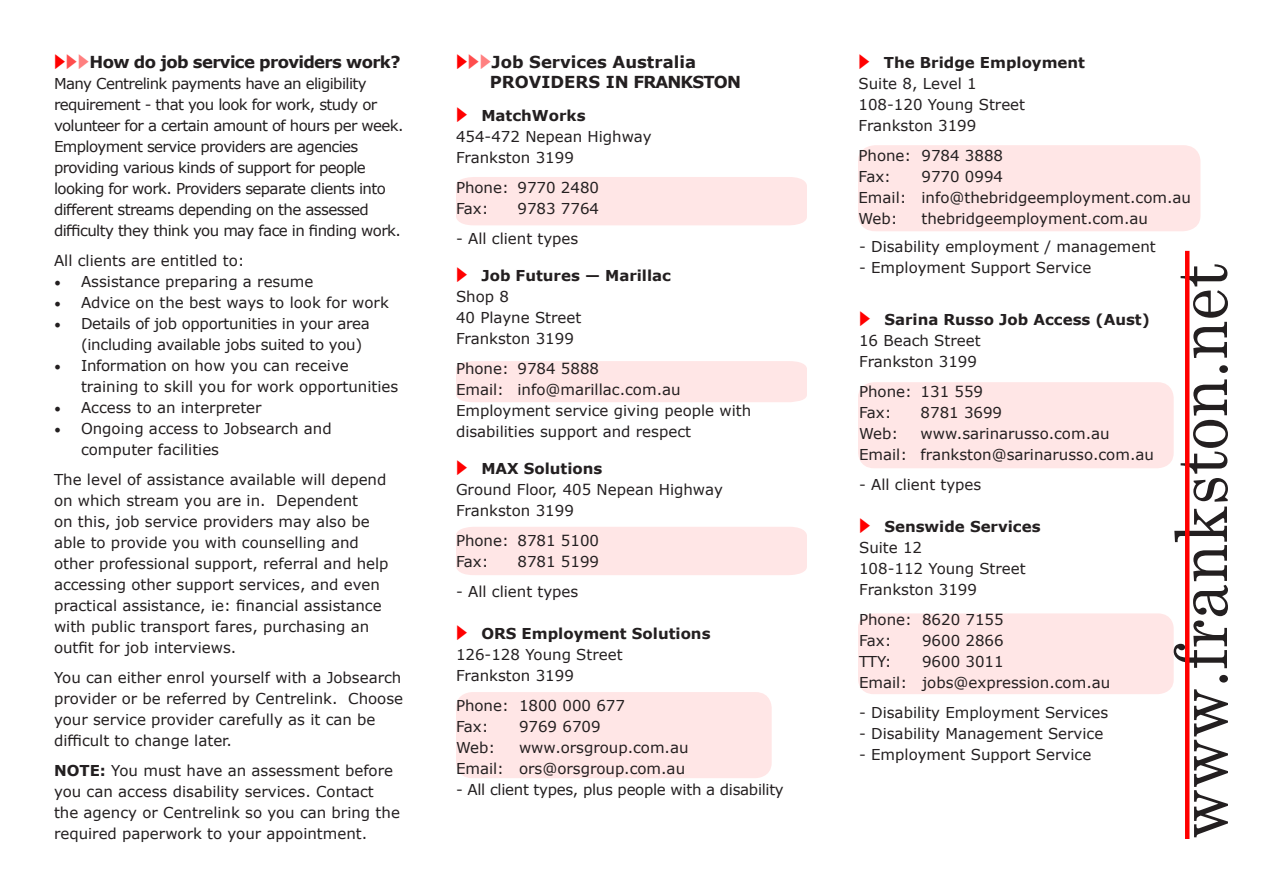
<style>
.page{position:relative;width:1263px;height:893px;background:#fff}
.page>*{position:absolute;margin:0;border:0;box-sizing:border-box;transform-origin:0 0}
.t1{font:72px "Century Schoolbook";color:#231f20;scale:.9 1}
.t2{font:700 16.5px/19.8px "Verdana";color:#231f20}
.t3{font:700 16.5px "Verdana";letter-spacing:-.04em;color:#231f20}
.t4{font:15px/21px "Verdana";color:#231f20}
.t5{font:15px/21px "Verdana";letter-spacing:-.04em;color:#231f20}
.t6{font:700 15px "Verdana";color:#231f20}
.t7{font:15px/21px "Verdana";letter-spacing:-.02em;color:#231f20}
.s1{color:#f00}
.s2{color:#ff4d4d}
.s3{color:#ff8080}
.s4{font-family:"Minion Pro";font-size:18px}
.s5{font-weight:700}
</style>
<div class="page">
<div style="left:456px;top:692px;width:316px;height:86px;background:#ffe6e6;border-radius:16px"></div>
<div style="left:858px;top:613px;width:316px;height:81px;background:#ffe6e6;border-radius:15px"></div>
<div style="left:858px;top:382px;width:316px;height:86px;background:#ffe6e6;border-radius:16px"></div>
<div style="left:858px;top:145px;width:342px;height:86px;background:#ffe6e6"></div>
<div style="left:456px;top:361px;width:351px;height:41px;background:#ffe6e6"></div>
<div style="left:456px;top:527px;width:351px;height:48px;background:#ffe6e6"></div>
<div style="left:456px;top:177px;width:351px;height:48px;background:#ffe6e6"></div>
<hr style="left:1185px;top:251px;width:4px;height:588px;background:#f00">
<p class="t3" style="left:54px;top:50px;width:348px"><span class="s1">◆</span><span class="s2">◆</span><span class="s3">◆</span>How do job service providers work?</p>
<p class="t5" style="left:54px;top:73px;width:351px">Many Centrelink payments have an eligibility requirement - that you look for work, study or volunteer for a certain amount of hours per week.<br>Employment service providers are agencies providing various kinds of support for people looking for work. Providers separate clients into different streams depending on the assessed difficulty they think you may face in finding work.</p>
<p class="t4" style="left:54px;top:250px;width:192px">All clients are entitled to:</p>
<p class="t4" style="left:54px;top:271px;width:261px"><span class="s4">•</span> Assistance preparing a resume</p>
<p class="t4" style="left:54px;top:292px;width:336px"><span class="s4">•</span> Advice on the best ways to look for work</p>
<p class="t7" style="left:81px;top:313px;width:290px;text-indent:-27px"><span class="s4">•</span> Details of job opportunities in your area (including available jobs suited to you)</p>
<p class="t4" style="left:81px;top:355px;width:319px;text-indent:-27px"><span class="s4">•</span> Information on how you can receive training to skill you for work opportunities</p>
<p class="t4" style="left:54px;top:397px;width:209px"><span class="s4">•</span> Access to an interpreter</p>
<p class="t4" style="left:81px;top:418px;width:252px;text-indent:-27px"><span class="s4">•</span> Ongoing access to Jobsearch and computer facilities</p>
<p class="t4" style="left:54px;top:469px;width:336px">The level of assistance available will depend on which stream you are in. Dependent<br>on this, job service providers may also be able to provide you with counselling and other professional support, referral and help accessing other support services, and even practical assistance, ie: financial assistance with public transport fares, purchasing an outfit for job interviews.</p>
<p class="t4" style="left:54px;top:667px;width:351px">You can either enrol yourself with a Jobsearch provider or be referred by Centrelink. Choose your service provider carefully as it can be difficult to change later.</p>
<p class="t4" style="left:54px;top:760px;width:347px"><span class="s5">NOTE:</span> You must have an assessment before you can access disability services. Contact the agency or Centrelink so you can bring the required paperwork to your appointment.</p>
<p class="t2" style="left:490px;top:52px;width:253px;text-indent:-34px"><span class="s1">◆</span><span class="s2">◆</span><span class="s3">◆</span>Job Services Australia<br>PROVIDERS IN FRANKSTON</p>
<p class="t6" style="left:456px;top:105px;width:131px"><span class="s1">◆</span> MatchWorks</p>
<p class="t4" style="left:456px;top:126px;width:197px">454-472 Nepean Highway</p>
<p class="t4" style="left:456px;top:147px;width:119px">Frankston 3199</p>
<p class="t4" style="left:456px;top:177px;width:145px">Phone: 9770 2480</p>
<p class="t4" style="left:456px;top:198px;width:34px">Fax:</p>
<p class="t4" style="left:517px;top:198px;width:83px">9783 7764</p>
<p class="t4" style="left:456px;top:228px;width:124px">- All client types</p>
<p class="t6" style="left:456px;top:265px;width:217px"><span class="s1">◆</span> Job Futures — Marillac</p>
<p class="t4" style="left:456px;top:286px;width:55px">Shop 8</p>
<p class="t4" style="left:456px;top:307px;width:127px">40 Playne Street</p>
<p class="t4" style="left:456px;top:328px;width:119px">Frankston 3199</p>
<p class="t4" style="left:456px;top:358px;width:145px">Phone: 9784 5888</p>
<p class="t4" style="left:456px;top:379px;width:226px">Email: info@marillac.com.au</p>
<p class="t4" style="left:456px;top:400px;width:297px">Employment service giving people with disabilities support and respect</p>
<p class="t6" style="left:456px;top:457px;width:148px"><span class="s1">◆</span> MAX Solutions</p>
<p class="t4" style="left:456px;top:478px;width:268px">Ground Floor, 405 Nepean Highway</p>
<p class="t4" style="left:456px;top:499px;width:119px">Frankston 3199</p>
<p class="t4" style="left:456px;top:529px;width:145px">Phone: 8781 5100</p>
<p class="t4" style="left:456px;top:550px;width:34px">Fax:</p>
<p class="t4" style="left:517px;top:550px;width:83px">8781 5199</p>
<p class="t4" style="left:456px;top:580px;width:124px">- All client types</p>
<p class="t6" style="left:456px;top:623px;width:256px"><span class="s1">◆</span> ORS Employment Solutions</p>
<p class="t4" style="left:456px;top:644px;width:168px">126-128 Young Street</p>
<p class="t4" style="left:456px;top:665px;width:119px">Frankston 3199</p>
<p class="t4" style="left:456px;top:695px;width:170px">Phone: 1800 000 677</p>
<p class="t4" style="left:456px;top:716px;width:34px">Fax:</p>
<p class="t4" style="left:519px;top:716px;width:83px">9769 6709</p>
<p class="t4" style="left:456px;top:737px;width:41px">Web:</p>
<p class="t4" style="left:519px;top:737px;width:171px">www.orsgroup.com.au</p>
<p class="t4" style="left:456px;top:758px;width:231px">Email: ors@orsgroup.com.au</p>
<p class="t7" style="left:456px;top:779px;width:329px">- All client types, plus people with a disability</p>
<p class="t6" style="left:858px;top:52px;width:228px"><span class="s1">◆</span> The Bridge Employment</p>
<p class="t4" style="left:858px;top:73px;width:120px">Suite 8, Level 1</p>
<p class="t4" style="left:858px;top:94px;width:168px">108-120 Young Street</p>
<p class="t4" style="left:858px;top:115px;width:119px">Frankston 3199</p>
<p class="t4" style="left:858px;top:145px;width:146px">Phone: 9784 3888</p>
<p class="t4" style="left:858px;top:166px;width:34px">Fax:</p>
<p class="t4" style="left:921px;top:166px;width:83px">9770 0994</p>
<p class="t4" style="left:858px;top:187px;width:334px">Email: info@thebridgeemployment.com.au</p>
<p class="t4" style="left:858px;top:208px;width:41px">Web:</p>
<p class="t4" style="left:921px;top:208px;width:228px">thebridgeemployment.com.au</p>
<p class="t4" style="left:859px;top:236px;width:298px">- Disability employment / management</p>
<p class="t4" style="left:859px;top:257px;width:234px">- Employment Support Service</p>
<p class="t6" style="left:859px;top:309px;width:292px"><span class="s1">◆</span> Sarina Russo Job Access (Aust)</p>
<p class="t4" style="left:859px;top:330px;width:123px">16 Beach Street</p>
<p class="t4" style="left:859px;top:351px;width:119px">Frankston 3199</p>
<p class="t4" style="left:859px;top:381px;width:126px">Phone: 131 559</p>
<p class="t4" style="left:859px;top:402px;width:34px">Fax:</p>
<p class="t4" style="left:920px;top:402px;width:83px">8781 3699</p>
<p class="t4" style="left:859px;top:423px;width:41px">Web:</p>
<p class="t4" style="left:920px;top:423px;width:191px">www.sarinarusso.com.au</p>
<p class="t4" style="left:859px;top:444px;width:296px">Email: frankston@sarinarusso.com.au</p>
<p class="t4" style="left:859px;top:474px;width:124px">- All client types</p>
<p class="t6" style="left:859px;top:516px;width:183px"><span class="s1">◆</span> Senswide Services</p>
<p class="t4" style="left:859px;top:537px;width:65px">Suite 12</p>
<p class="t4" style="left:859px;top:558px;width:168px">108-112 Young Street</p>
<p class="t4" style="left:859px;top:579px;width:119px">Frankston 3199</p>
<p class="t4" style="left:859px;top:609px;width:146px">Phone: 8620 7155</p>
<p class="t4" style="left:859px;top:630px;width:34px">Fax:</p>
<p class="t4" style="left:922px;top:630px;width:83px">9600 2866</p>
<p class="t4" style="left:859px;top:651px;width:34px">TTY:</p>
<p class="t4" style="left:922px;top:651px;width:83px">9600 3011</p>
<p class="t4" style="left:859px;top:672px;width:253px">Email: jobs@expression.com.au</p>
<p class="t4" style="left:859px;top:702px;width:251px">- Disability Employment Services</p>
<p class="t4" style="left:859px;top:723px;width:246px">- Disability Management Service</p>
<p class="t4" style="left:859px;top:744px;width:234px">- Employment Support Service</p>
<p class="t1" style="left:1140px;top:839px;width:642px;rotate:-90deg">www.frankston.net</p>
</div>
